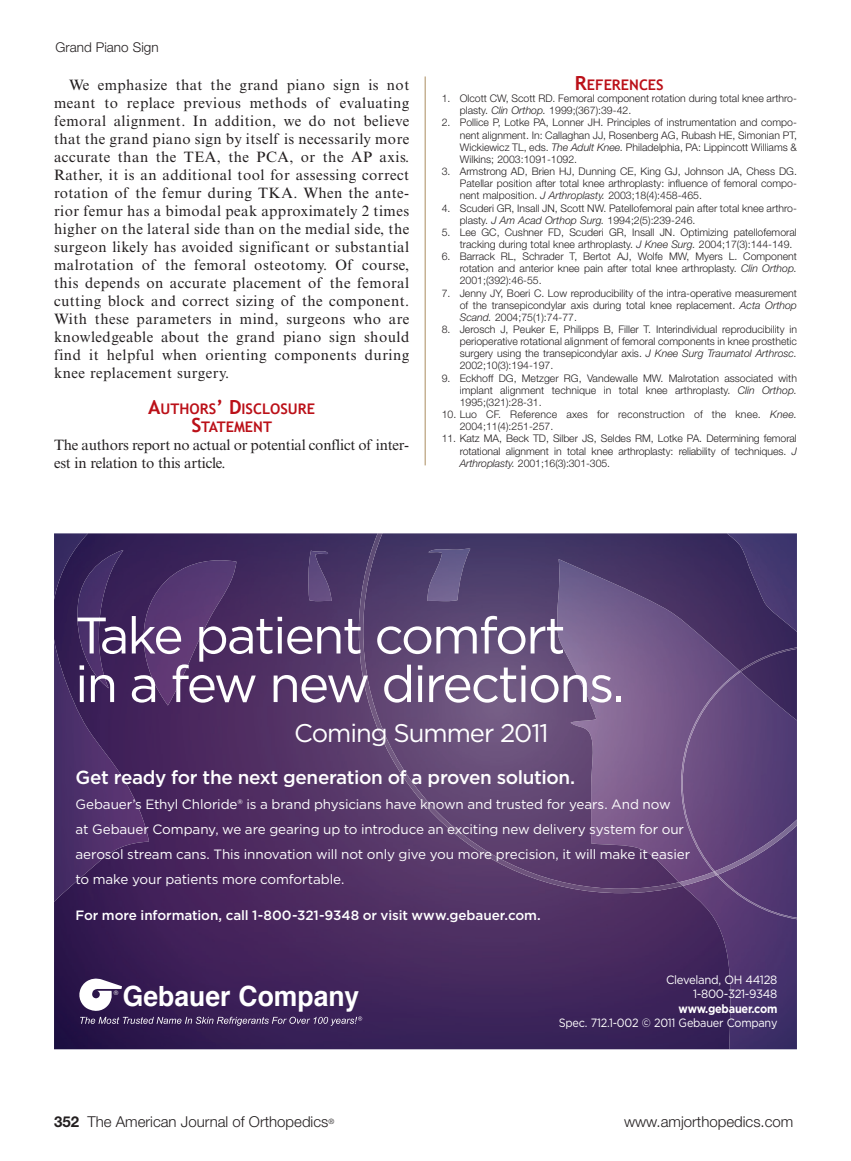
<style>
.page{position:relative;width:851px;height:1161px;background:#fff}
.page>*{position:absolute;margin:0;border:0;box-sizing:border-box;transform-origin:0 0}
.t1{font:51.3px/48.6px "Gotham";letter-spacing:-.04em;color:#fff}
.t2{font:700 27.9px "Helvetica";color:#fff;scale:.95 1}
.t3{font:25.5px "Gotham";letter-spacing:-.04em;color:#fff}
.t4{font:500 18.9px "Gotham";letter-spacing:-.02em;color:#fff}
.text_2{font:15px/18px "Times New Roman MT Std";letter-spacing:.03em;color:#231f20;text-align:justify}
.text_1{font:15px/18px "Times New Roman MT Std";letter-spacing:-.015em;color:#231f20}
.t5{font:300 15px "Helvetica Neue LT Std";color:#231f20}
.t6{font:700 15px "Helvetica Neue LT Std";color:#231f20}
.hd1{font:700 14.7px/18px "Trebuchet MS";color:#bb1018;text-align:center}
.t7{font:13.5px/24.9px "Gotham";letter-spacing:-.01em;color:#fff}
.t8{font:500 13.5px "Gotham";letter-spacing:-.005em;color:#fff}
.t9{font:300 13.5px "Helvetica Neue LT Std";color:#231f20}
.t10{font:12px/14.4px "Gotham";letter-spacing:-.03em;color:#fff;text-align:right;scale:.95 1}
.ref{font:300 10.5px/12.1px "Helvetica Neue LT Std";color:#231f20;text-align:justify}
.t11{font:300 7.35px "Helvetica Neue LT Std";color:#231f20}
.t12{font:6.15px "Helvetica";color:#fff}
.s1{font-size:19.5px}
.s2{font-style:italic}
.s3{font-weight:700}
</style>
<div class="page">
<hr style="left:425px;top:76px;width:1px;height:389px;background:#ab8d60">
<svg style="left:54px;top:533px;width:742px;height:516px;background:#503669"></svg>
<p class="t9" style="left:56px;top:39px;width:105px">Grand Piano Sign</p>
<p class="text_2" style="left:54px;top:76px;width:357px;text-indent:15px">We emphasize that the grand piano sign is not meant to replace previous methods of evaluating femoral alignment. In addition, we do not believe that the grand piano sign by itself is necessarily more accurate than the TEA, the PCA, or the AP axis.<br>Rather, it is an additional tool for assessing correct rotation of the femur during TKA. When the ante&shy;rior femur has a bimodal peak approximately 2 times higher on the lateral side than on the medial side, the surgeon likely has avoided significant or substantial malrotation of the femoral osteotomy. Of course, this depends on accurate placement of the femoral cutting block and correct sizing of the component.<br>With these parameters in mind, surgeons who are knowledgeable about the grand piano sign should find it helpful when orienting components during knee replacement surgery.</p>
<p class="hd1" style="left:148px;top:400px;width:168px"><span class="s1">A</span>UTHORS<span class="s1">’ D</span>ISCLOSURE<br><span class="s1">S</span>TATEMENT</p>
<p class="text_1" style="left:54px;top:436px;width:357px">The authors report no actual or potential conflict of inter&shy;est in relation to this article.</p>
<p class="hd1" style="left:575px;top:76px;width:90px"><span class="s1">R</span>EFERENCES</p>
<p class="ref" style="left:459px;top:92px;width:339px;text-indent:-18px">1. Olcott CW, Scott RD. Femoral component rotation during total knee arthro&shy;plasty. <span class="s2">Clin Orthop.</span> 1999;(367):39-42.</p>
<p class="ref" style="left:459px;top:116px;width:339px;text-indent:-18px">2. Pollice P, Lotke PA, Lonner JH. Principles of instrumentation and compo&shy;nent alignment. In: Callaghan JJ, Rosenberg AG, Rubash HE, Simonian PT, Wickiewicz TL, eds. <span class="s2">The Adult Knee.</span> Philadelphia, PA: Lippincott Williams &amp; Wilkins; 2003:1091-1092.</p>
<p class="ref" style="left:459px;top:165px;width:339px;text-indent:-18px">3. Armstrong AD, Brien HJ, Dunning CE, King GJ, Johnson JA, Chess DG.<br>Patellar position after total knee arthroplasty: influence of femoral compo&shy;nent malposition. <span class="s2">J Arthroplasty.</span> 2003;18(4):458-465.</p>
<p class="ref" style="left:459px;top:201px;width:339px;text-indent:-18px">4. Scuderi GR, Insall JN, Scott NW. Patellofemoral pain after total knee arthro&shy;plasty. <span class="s2">J Am Acad Orthop Surg.</span> 1994;2(5):239-246.</p>
<p class="ref" style="left:459px;top:226px;width:339px;text-indent:-18px">5. Lee GC, Cushner FD, Scuderi GR, Insall JN. Optimizing patellofemoral tracking during total knee arthroplasty. <span class="s2">J Knee Surg.</span> 2004;17(3):144-149.</p>
<p class="ref" style="left:459px;top:250px;width:339px;text-indent:-18px">6. Barrack RL, Schrader T, Bertot AJ, Wolfe MW, Myers L. Component rotation and anterior knee pain after total knee arthroplasty. <span class="s2">Clin Orthop.<br></span>2001;(392):46-55.</p>
<p class="ref" style="left:459px;top:287px;width:339px;text-indent:-18px">7. Jenny JY, Boeri C. Low reproducibility of the intra-operative measurement of the transepicondylar axis during total knee replacement. <span class="s2">Acta Orthop Scand.</span> 2004;75(1):74-77.</p>
<p class="ref" style="left:459px;top:323px;width:339px;text-indent:-18px">8. Jerosch J, Peuker E, Philipps B, Filler T. Interindividual reproducibility in perioperative rotational alignment of femoral components in knee prosthetic surgery using the transepicondylar axis. <span class="s2">J Knee Surg Traumatol Arthrosc.<br></span>2002;10(3):194-197.</p>
<p class="ref" style="left:459px;top:372px;width:339px;text-indent:-18px">9. Eckhoff DG, Metzger RG, Vandewalle MW. Malrotation associated with implant alignment technique in total knee arthroplasty. <span class="s2">Clin Orthop.<br></span>1995;(321):28-31.</p>
<p class="ref" style="left:459px;top:408px;width:339px;text-indent:-18px">10. Luo CF. Reference axes for reconstruction of the knee. <span class="s2">Knee.<br></span>2004;11(4):251-257.</p>
<p class="ref" style="left:459px;top:432px;width:339px;text-indent:-18px">11. Katz MA, Beck TD, Silber JS, Seldes RM, Lotke PA. Determining femoral rotational alignment in total knee arthroplasty: reliability of techniques. <span class="s2">J Arthroplasty.</span> 2001;16(3):301-305.</p>
<p class="t1" style="left:75px;top:611px;width:551px">Take patient comfort<br>in a few new directions.</p>
<p class="t3" style="left:294px;top:718px;width:256px">Coming Summer 2011</p>
<p class="t4" style="left:75px;top:766px;width:501px">Get ready for the next generation of a proven solution.</p>
<p class="t7" style="left:75px;top:792px;width:616px">Gebauer’s Ethyl Chloride® is a brand physicians have known and trusted for years. And now<br>at Gebauer Company, we are gearing up to introduce an exciting new delivery system for our aerosol stream cans. This innovation will not only give you more precision, it will make it easier to make your patients more comfortable.</p>
<p class="t8" style="left:75px;top:907px;width:467px">For more information, call 1-800-321-9348 or visit www.gebauer.com.</p>
<p class="t2" style="left:123px;top:974px;width:250px">Gebauer Company</p>
<p class="t12" style="left:114px;top:988px;width:6px">®</p>
<p class="t10" style="left:558px;top:972px;width:232px">Cleveland, OH 44128<br>1-800-321-9348<br><span class="s3">www.gebauer.com<br></span>Spec. 712.1-002 © 2011 Gebauer Company</p>
<p class="t5" style="left:54px;top:1113px;width:282px"><span class="s3">352</span> The American Journal of Orthopedics<sup>®</sup></p>
<p class="t5" style="left:624px;top:1113px;width:171px">www.amjorthopedics.com</p>
<h3 class="t6" style="left:72px;top:1114px;width:10px">0</h3>
<p class="t11" style="left:330px;top:1118px;width:7px">®</p>
</div>
